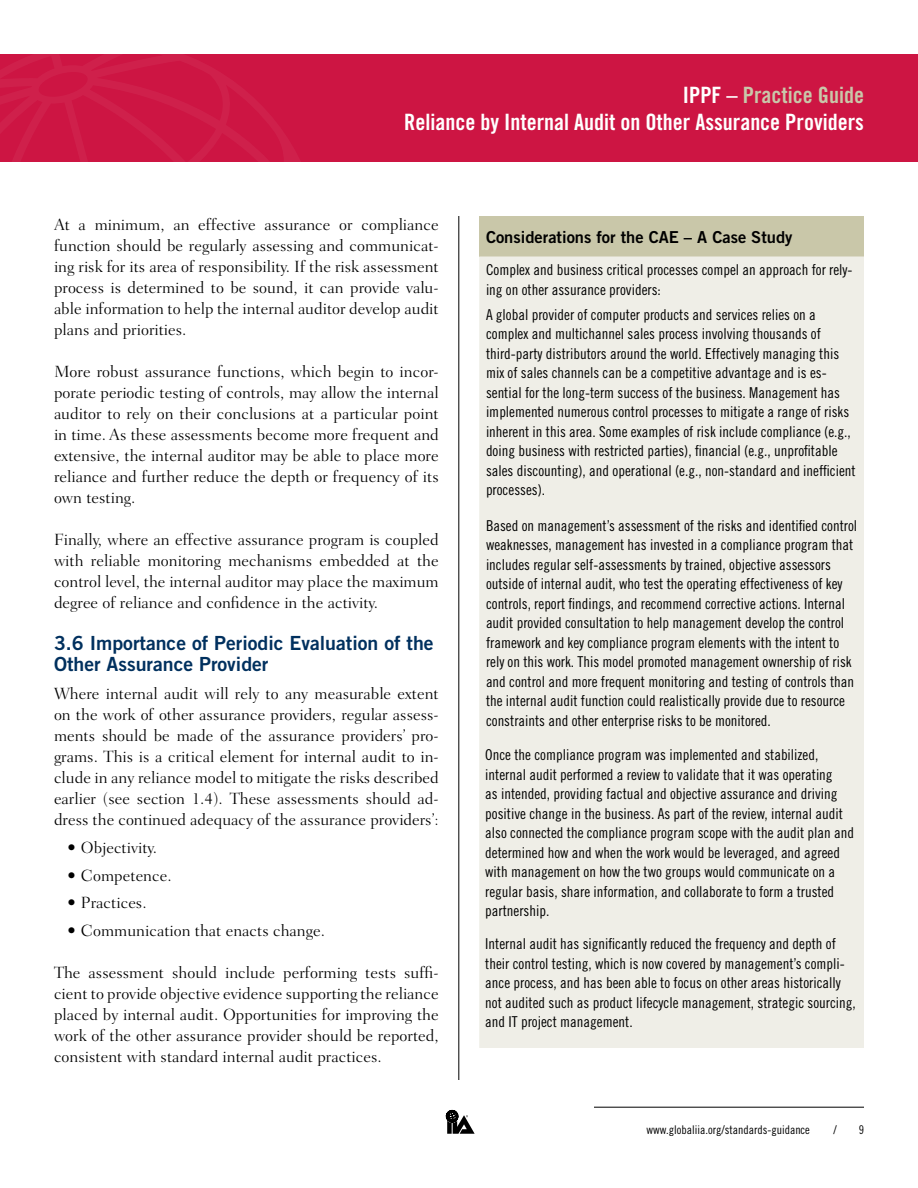
<style>
.page{position:relative;width:918px;height:1188px;background:#fff}
.page>*{position:absolute;margin:0;border:0;box-sizing:border-box;transform-origin:0 0}
.t1{font:22.5px/27px "Trade Gothic Bold Cond Twenty";color:#fff;text-align:right}
.t2{font:19.5px/21px "Trade Gothic Bold Two";color:#00305e}
.t3{font:300 16.5px/21px "Fairfield LH";color:#000;text-align:justify}
.t4{font:16.5px "Trade Gothic Bold Two";color:#000}
.t5{font:15px/19.5px "Trade Gothic Cond Eighteen";color:#000}
.t6{font:12px "Trade Gothic Cond Eighteen";color:#000}
.s1{color:#c9c7a9}
</style>
<div class="page">
<div style="left:0;top:54px;width:918px;height:108px;background:#cd1543"></div>
<svg style="left:0;top:54px;width:300px;height:108px"></svg>
<hr style="left:594px;top:1107px;width:270px;height:1px;background:#000">
<svg style="left:446px;top:1110px;width:29px;height:24px"></svg>
<div style="left:479px;top:216px;width:385px;height:40px;background:#c9c7a9"></div>
<div style="left:479px;top:256px;width:385px;height:792px;background:#efeee7"></div>
<hr style="left:459px;top:216px;width:1px;height:864px;background:#000">
<h1 class="t1" style="left:404px;top:81px;width:461px">IPPF – <span class="s1">Practice Guide<br></span>Reliance by Internal Audit on Other Assurance Providers</h1>
<p class="t3" style="left:54px;top:214px;width:386px">At a minimum, an effective assurance or compliance function should be regularly assessing and communicat&shy;ing risk for its area of responsibility. If the risk assessment process is determined to be sound, it can provide valu&shy;able information to help the internal auditor develop audit plans and priorities.</p>
<p class="t3" style="left:54px;top:361px;width:386px">More robust assurance functions, which begin to incor&shy;porate periodic testing of controls, may allow the internal auditor to rely on their conclusions at a particular point in time. As these assessments become more frequent and extensive, the internal auditor may be able to place more reliance and further reduce the depth or frequency of its own testing.</p>
<p class="t3" style="left:54px;top:529px;width:386px">Finally, where an effective assurance program is coupled with reliable monitoring mechanisms embedded at the control level, the internal auditor may place the maximum degree of reliance and confidence in the activity.</p>
<h2 class="t2" style="left:54px;top:632px;width:381px">3.6 Importance of Periodic Evaluation of the<br>Other Assurance Provider</h2>
<p class="t3" style="left:54px;top:683px;width:386px">Where internal audit will rely to any measurable extent on the work of other assurance providers, regular assess&shy;ments should be made of the assurance providers’ pro&shy;grams. This is a critical element for internal audit to in&shy;clude in any reliance model to mitigate the risks described earlier (see section 1.4). These assessments should ad&shy;dress the continued adequacy of the assurance providers’:</p>
<p class="t3" style="left:67px;top:837px;width:91px">• Objectivity.</p>
<p class="t3" style="left:67px;top:865px;width:106px">• Competence.</p>
<p class="t3" style="left:67px;top:892px;width:81px">• Practices.</p>
<p class="t3" style="left:67px;top:920px;width:259px">• Communication that enacts change.</p>
<p class="t3" style="left:54px;top:962px;width:386px">The assessment should include performing tests suffi&shy;cient to provide objective evidence supporting the reliance placed by internal audit. Opportunities for improving the work of the other assurance provider should be reported, consistent with standard internal audit practices.</p>
<p class="t4" style="left:486px;top:227px;width:308px">Considerations for the CAE – A Case Study</p>
<p class="t5" style="left:486px;top:260px;width:368px">Complex and business critical processes compel an approach for rely&shy;ing on other assurance providers:</p>
<p class="t5" style="left:486px;top:305px;width:371px">A global provider of computer products and services relies on a complex and multichannel sales process involving thousands of third-party distributors around the world. Effectively managing this mix of sales channels can be a competitive advantage and is es&shy;sential for the long-term success of the business. Management has implemented numerous control processes to mitigate a range of risks inherent in this area. Some examples of risk include compliance (e.g., doing business with restricted parties), financial (e.g., unprofitable sales discounting), and operational (e.g., non-standard and inefficient processes).</p>
<p class="t5" style="left:486px;top:516px;width:373px">Based on management’s assessment of the risks and identified control weaknesses, management has invested in a compliance program that includes regular self-assessments by trained, objective assessors outside of internal audit, who test the operating effectiveness of key controls, report findings, and recommend corrective actions. Internal audit provided consultation to help management develop the control framework and key compliance program elements with the intent to rely on this work. This model promoted management ownership of risk and control and more frequent monitoring and testing of controls than the internal audit function could realistically provide due to resource constraints and other enterprise risks to be monitored.</p>
<p class="t5" style="left:485px;top:745px;width:371px">Once the compliance program was implemented and stabilized, internal audit performed a review to validate that it was operating<br>as intended, providing factual and objective assurance and driving positive change in the business. As part of the review, internal audit also connected the compliance program scope with the audit plan and determined how and when the work would be leveraged, and agreed with management on how the two groups would communicate on a regular basis, share information, and collaborate to form a trusted partnership.</p>
<p class="t5" style="left:485px;top:934px;width:372px">Internal audit has significantly reduced the frequency and depth of their control testing, which is now covered by management’s compli&shy;ance process, and has been able to focus on other areas historically not audited such as product lifecycle management, strategic sourcing, and IT project management.</p>
<p class="t6" style="left:647px;top:1123px;width:165px">www.globaliia.org/standards-guidance</p>
<p class="t6" style="left:834px;top:1123px;width:5px">/</p>
<p class="t6" style="left:859px;top:1123px;width:7px">9</p>
</div>
